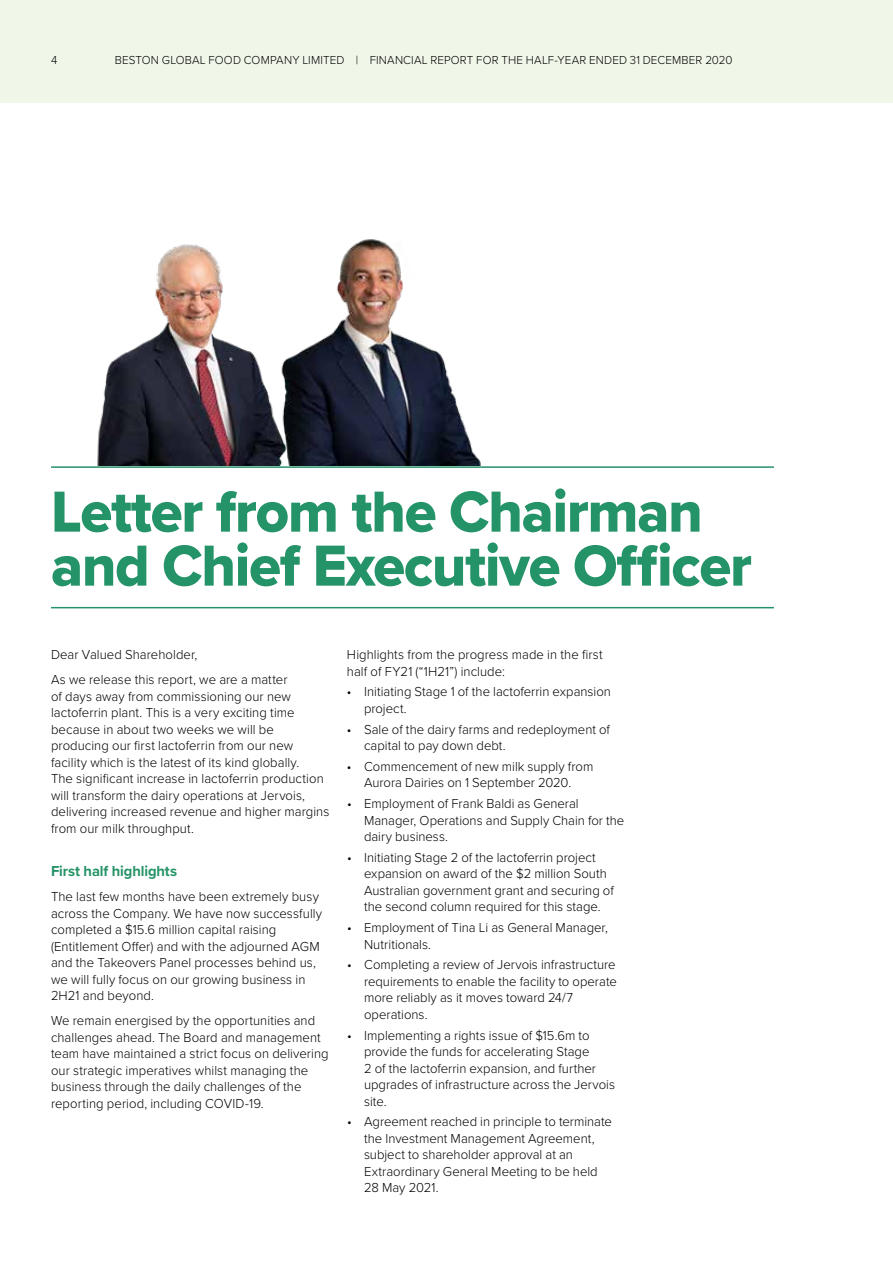
<style>
.page{position:relative;width:893px;height:1263px;background:#fff}
.page>*{position:absolute;margin:0;border:0;box-sizing:border-box;transform-origin:0 0}
.t1{font:60px/54px "Proxima Nova Extrabld";letter-spacing:-.02em;color:#249368}
.t2{font:700 15px "Proxima Nova";letter-spacing:-.005em;color:#249368}
.t3{font:300 13.5px/16.5px "Proxima Nova";letter-spacing:.005em;color:#000}
.t4{font:300 12px "Proxima Nova";letter-spacing:.015em;color:#000}
</style>
<div class="page">
<div style="left:0;top:0;width:893px;height:102px;background:#f0f7e9"></div>
<img style="left:320px;top:239px;width:161px;height:227px">
<img style="left:97px;top:244px;width:223px;height:222px">
<hr style="left:51px;top:466px;width:723px;height:2px;background:#249368">
<hr style="left:51px;top:607px;width:723px;height:1px;background:#249368">
<p class="t4" style="left:51px;top:51px;width:8px">4</p>
<p class="t4" style="left:115px;top:51px;width:619px">BESTON GLOBAL FOOD COMPANY LIMITED | FINANCIAL REPORT FOR THE HALF-YEAR ENDED 31 DECEMBER 2020</p>
<h1 class="t1" style="left:51px;top:484px;width:702px">Letter from the Chairman and Chief Executive Officer</h1>
<p class="t3" style="left:51px;top:641px;width:238px;line-height:25px">Dear Valued Shareholder,<br>As we release this report, we are a matter</p>
<p class="t3" style="left:51px;top:687px;width:280px">of days away from commissioning our new lactoferrin plant. This is a very exciting time because in about two weeks we will be producing our first lactoferrin from our new facility which is the latest of its kind globally.<br>The significant increase in lactoferrin production will transform the dairy operations at Jervois, delivering increased revenue and higher margins from our milk throughput.</p>
<p class="t2" style="left:51px;top:860px;width:128px">First half highlights</p>
<p class="t3" style="left:51px;top:888px;width:273px">The last few months have been extremely busy across the Company. We have now successfully completed a $15.6 million capital raising (Entitlement Offer) and with the adjourned AGM and the Takeovers Panel processes behind us, we will fully focus on our growing business in 2H21 and beyond.</p>
<p class="t3" style="left:51px;top:1012px;width:279px">We remain energised by the opportunities and challenges ahead. The Board and management team have maintained a strict focus on delivering our strategic imperatives whilst managing the business through the daily challenges of the reporting period, including COVID-19.</p>
<p class="t3" style="left:347px;top:646px;width:257px">Highlights from the progress made in the first half of FY21 (“1H21”) include:</p>
<p class="t3" style="left:364px;top:683px;width:248px;text-indent:-17px">• Initiating Stage 1 of the lactoferrin expansion project.</p>
<p class="t3" style="left:364px;top:720px;width:248px;text-indent:-17px">• Sale of the dairy farms and redeployment of capital to pay down debt.</p>
<p class="t3" style="left:347px;top:757px;width:248px;text-align:center">• Commencement of new milk supply from<br>Aurora Dairies on 1 September 2020.</p>
<p class="t3" style="left:364px;top:795px;width:262px;text-indent:-17px">• Employment of Frank Baldi as General<br>Manager, Operations and Supply Chain for the dairy business.</p>
<p class="t3" style="left:364px;top:848px;width:251px;text-indent:-17px">• Initiating Stage 2 of the lactoferrin project expansion on award of the $2 million South Australian government grant and securing of the second column required for this stage.</p>
<p class="t3" style="left:364px;top:919px;width:246px;text-indent:-17px">• Employment of Tina Li as General Manager,<br>Nutritionals.</p>
<p class="t3" style="left:364px;top:956px;width:254px;text-indent:-17px">• Completing a review of Jervois infrastructure requirements to enable the facility to operate more reliably as it moves toward 24/7 operations.</p>
<p class="t3" style="left:364px;top:1026px;width:253px;text-indent:-17px">• Implementing a rights issue of $15.6m to provide the funds for accelerating Stage<br>2 of the lactoferrin expansion, and further upgrades of infrastructure across the Jervois site.</p>
<p class="t3" style="left:364px;top:1113px;width:249px;text-indent:-17px">• Agreement reached in principle to terminate the Investment Management Agreement, subject to shareholder approval at an Extraordinary General Meeting to be held 28 May 2021.</p>
</div>
